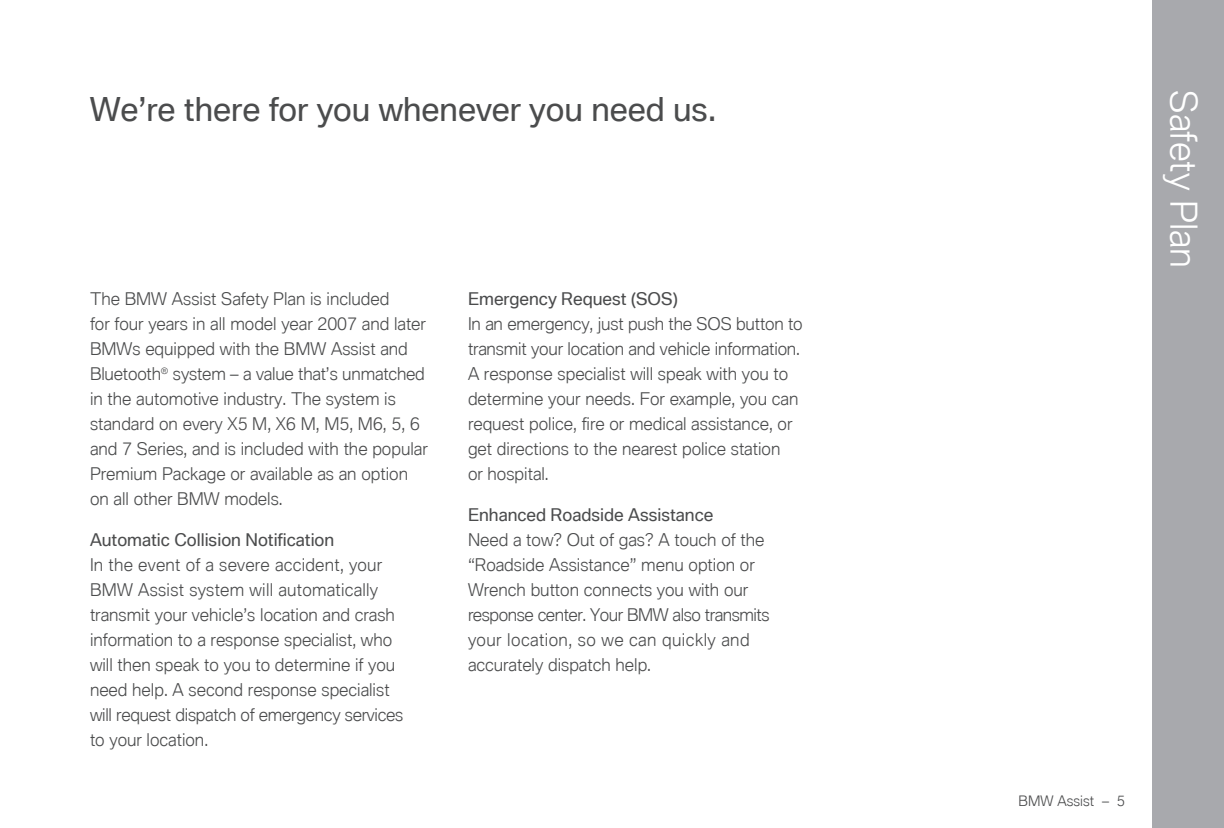
<style>
.page{position:relative;width:1224px;height:828px;background:#fff}
.page>*{position:absolute;margin:0;border:0;box-sizing:border-box;transform-origin:0 0}
.t1{font:300 36px "BMW Type Global Pro";color:#fff}
.t2{font:32px "BMW Type Global Pro";color:#4b4c4d}
.t3{font:300 17px/25px "BMW Type Global Pro";color:#4b4c4d}
.t4{font:17px "BMW Type Global Pro";color:#4b4c4d}
.t5{font:300 14px "BMW Type Global Pro";color:#4b4c4d}
</style>
<div class="page">
<div style="left:1152px;top:0;width:72px;height:828px;background:#a8a9ad"></div>
<p class="t2" style="left:90px;top:86px;width:628px">We’re there for you whenever you need us.</p>
<p class="t3" style="left:90px;top:287px;width:339px">The BMW Assist Safety Plan is included<br>for four years in all model year 2007 and later BMWs equipped with the BMW Assist and Bluetooth<sup>®</sup> system – a value that’s unmatched in the automotive industry. The system is standard on every X5 M, X6 M, M5, M6, 5, 6 and 7 Series, and is included with the popular Premium Package or available as an option on all other BMW models.</p>
<p class="t4" style="left:90px;top:527px;width:246px">Automatic Collision Notification</p>
<p class="t3" style="left:90px;top:553px;width:315px">In the event of a severe accident, your BMW Assist system will automatically transmit your vehicle’s location and crash information to a response specialist, who will then speak to you to determine if you need help. A second response specialist will request dispatch of emergency services to your location.</p>
<p class="t4" style="left:468px;top:286px;width:211px">Emergency Request (SOS)</p>
<p class="t3" style="left:468px;top:312px;width:336px">In an emergency, just push the SOS button to transmit your location and vehicle information.<br>A response specialist will speak with you to determine your needs. For example, you can request police, fire or medical assistance, or get directions to the nearest police station<br>or hospital.</p>
<p class="t4" style="left:468px;top:502px;width:247px">Enhanced Roadside Assistance</p>
<p class="t3" style="left:468px;top:528px;width:303px">Need a tow? Out of gas? A touch of the “Roadside Assistance” menu option or Wrench button connects you with our response center. Your BMW also transmits your location, so we can quickly and accurately dispatch help.</p>
<p class="t1" style="left:1209px;top:90px;width:180px;rotate:90deg">Safety Plan</p>
<p class="t5" style="left:1019px;top:791px;width:108px">BMW Assist – 5</p>
</div>
